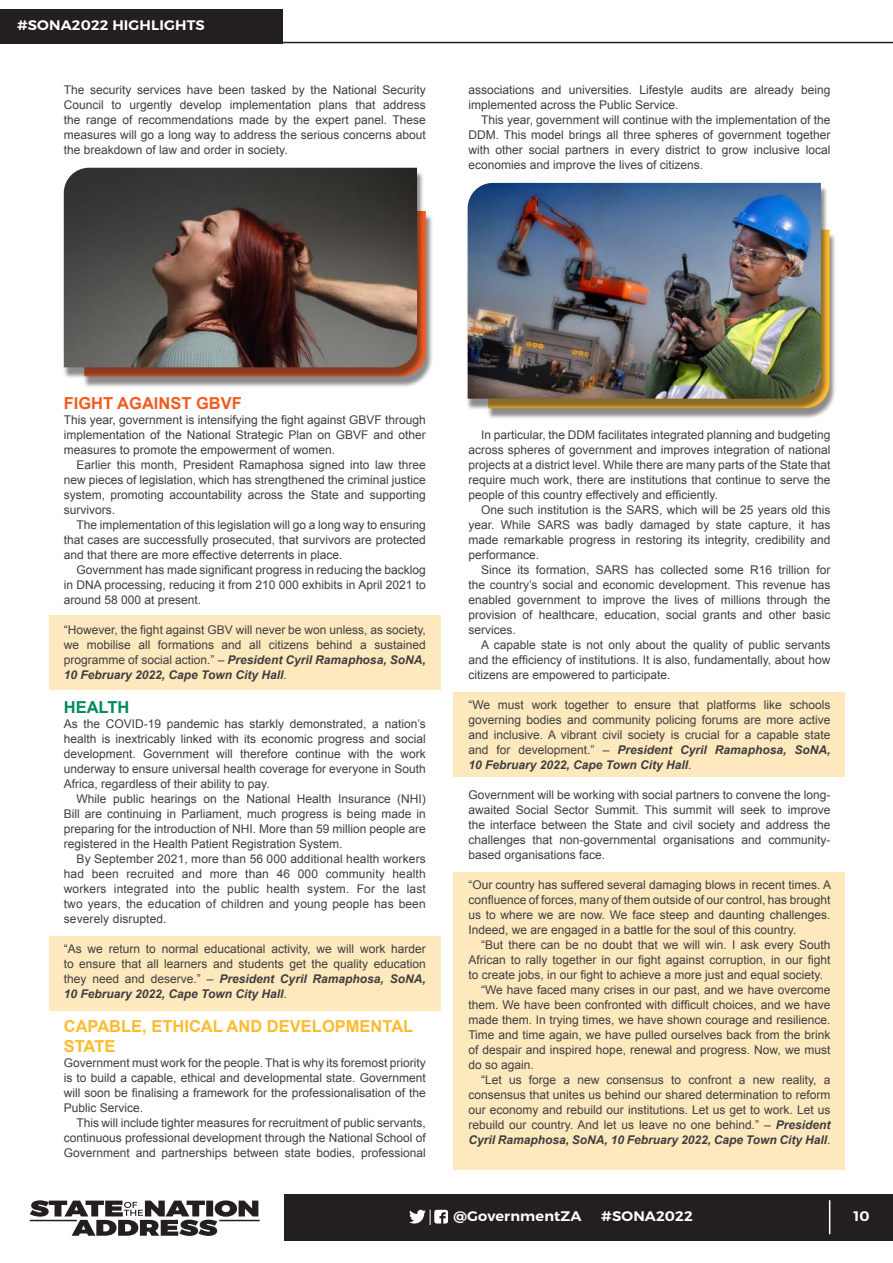
<style>
.page{position:relative;width:893px;height:1263px;background:#fff}
.page>*{position:absolute;margin:0;border:0;box-sizing:border-box;transform-origin:0 0}
.t1{font:700 16.5px/19.8px "Arial";color:#fdbb2e}
.t2{font:700 16.5px "Arial";color:#f25b21}
.t3{font:700 16.5px "Arial";color:#008a5e}
.t4{font:13.8px "Trueno S Bd";letter-spacing:.01em;color:#fff;scale:1.05 1}
.t5{font:12px/15px "Arial";color:#3e3e3f;text-align:justify}
.s1{font-weight:700;font-style:italic}
</style>
<div class="page">
<div style="left:284px;top:1194px;width:609px;height:47px;background:#231f20"></div>
<svg style="left:409px;top:1210px;width:39px;height:15px"></svg>
<hr style="left:219px;top:1220px;width:41px;height:1px;background:#231f20">
<svg style="left:30px;top:1200px;width:228px;height:36px"></svg>
<hr style="left:829px;top:1200px;width:1px;height:34px;background:#fff">
<div style="left:0;top:9px;width:283px;height:34px;background:#231f20"></div>
<hr style="left:0;top:42px;width:893px;height:1px;background:#231f20">
<div style="left:49px;top:616px;width:392px;height:74px;background:#fee8be"></div>
<div style="left:453px;top:693px;width:392px;height:84px;background:#fee8be"></div>
<div style="left:453px;top:872px;width:392px;height:297px;background:#fee8be"></div>
<div style="left:49px;top:937px;width:392px;height:74px;background:#fee8be"></div>
<div style="left:83px;top:215px;width:350px;height:173px;background:#231f20;opacity:.52"></div>
<div style="left:63px;top:171px;width:361px;height:208px;background:#231f20;opacity:.52"></div>
<img style="left:64px;top:168px;width:353px;height:199px">
<div style="left:487px;top:233px;width:350px;height:187px;background:#231f20;opacity:.52"></div>
<div style="left:467px;top:187px;width:361px;height:223px;background:#231f20;opacity:.52"></div>
<img style="left:468px;top:183px;width:353px;height:216px">
<p class="t4" style="left:17px;top:17px;width:180px">#SONA2022 HIGHLIGHTS</p>
<p class="t5" style="left:64px;top:82px;width:364px">The security services have been tasked by the National Security Council to urgently develop implementation plans that address the range of recommendations made by the expert panel. These measures will go a long way to address the serious concerns about the breakdown of law and order in society.</p>
<p class="t5" style="left:468px;top:82px;width:364px">associations and universities. Lifestyle audits are already being implemented across the Public Service.</p>
<p class="t5" style="left:468px;top:112px;width:364px;text-indent:13px">This year, government will continue with the implementation of the DDM. This model brings all three spheres of government together with other social partners in every district to grow inclusive local economies and improve the lives of citizens.</p>
<p class="t2" style="left:64px;top:392px;width:180px">FIGHT AGAINST GBVF</p>
<p class="t5" style="left:64px;top:412px;width:364px">This year, government is intensifying the fight against GBVF through implementation of the National Strategic Plan on GBVF and other measures to promote the empowerment of women.</p>
<p class="t5" style="left:64px;top:457px;width:364px;text-indent:13px">Earlier this month, President Ramaphosa signed into law three new pieces of legislation, which has strengthened the criminal justice system, promoting accountability across the State and supporting survivors.</p>
<p class="t5" style="left:64px;top:517px;width:364px;text-indent:13px">The implementation of this legislation will go a long way to ensuring that cases are successfully prosecuted, that survivors are protected and that there are more effective deterrents in place.</p>
<p class="t5" style="left:64px;top:562px;width:364px;text-indent:13px">Government has made significant progress in reducing the backlog in DNA processing, reducing it from 210 000 exhibits in April 2021 to around 58 000 at present.</p>
<p class="t5" style="left:64px;top:622px;width:364px">“However, the fight against GBV will never be won unless, as society, we mobilise all formations and all citizens behind a sustained programme of social action.” – <span class="s1">President Cyril Ramaphosa, SoNA, 10 February 2022, Cape Town City Hall</span>.</p>
<p class="t3" style="left:64px;top:696px;width:67px">HEALTH</p>
<p class="t5" style="left:64px;top:716px;width:364px">As the COVID-19 pandemic has starkly demonstrated, a nation’s health is inextricably linked with its economic progress and social development. Government will therefore continue with the work underway to ensure universal health coverage for everyone in South Africa, regardless of their ability to pay.</p>
<p class="t5" style="left:64px;top:791px;width:364px;text-indent:13px">While public hearings on the National Health Insurance (NHI)<br>Bill are continuing in Parliament, much progress is being made in preparing for the introduction of NHI. More than 59 million people are registered in the Health Patient Registration System.</p>
<p class="t5" style="left:64px;top:851px;width:364px;text-indent:13px">By September 2021, more than 56 000 additional health workers had been recruited and more than 46 000 community health workers integrated into the public health system. For the last two years, the education of children and young people has been severely disrupted.</p>
<p class="t5" style="left:64px;top:941px;width:364px">“As we return to normal educational activity, we will work harder to ensure that all learners and students get the quality education they need and deserve.” – <span class="s1">President Cyril Ramaphosa, SoNA, 10 February 2022, Cape Town City Hall</span>.</p>
<p class="t1" style="left:64px;top:1017px;width:351px">CAPABLE, ETHICAL AND DEVELOPMENTAL<br>STATE</p>
<p class="t5" style="left:64px;top:1055px;width:364px">Government must work for the people. That is why its foremost priority is to build a capable, ethical and developmental state. Government will soon be finalising a framework for the professionalisation of the Public Service.</p>
<p class="t5" style="left:64px;top:1115px;width:364px;text-indent:13px">This will include tighter measures for recruitment of public servants, continuous professional development through the National School of Government and partnerships between state bodies, professional</p>
<p class="t5" style="left:468px;top:427px;width:364px;text-indent:13px">In particular, the DDM facilitates integrated planning and budgeting across spheres of government and improves integration of national projects at a district level. While there are many parts of the State that require much work, there are institutions that continue to serve the people of this country effectively and efficiently.</p>
<p class="t5" style="left:468px;top:502px;width:364px;text-indent:13px">One such institution is the SARS, which will be 25 years old this year. While SARS was badly damaged by state capture, it has made remarkable progress in restoring its integrity, credibility and performance.</p>
<p class="t5" style="left:468px;top:562px;width:364px;text-indent:13px">Since its formation, SARS has collected some R16 trillion for the country’s social and economic development. This revenue has enabled government to improve the lives of millions through the provision of healthcare, education, social grants and other basic services.</p>
<p class="t5" style="left:468px;top:637px;width:364px;text-indent:13px">A capable state is not only about the quality of public servants and the efficiency of institutions. It is also, fundamentally, about how citizens are empowered to participate.</p>
<p class="t5" style="left:468px;top:697px;width:364px">“We must work together to ensure that platforms like schools governing bodies and community policing forums are more active and inclusive. A vibrant civil society is crucial for a capable state and for development.” – <span class="s1">President Cyril Ramaphosa, SoNA, 10 February 2022, Cape Town City Hall</span>.</p>
<p class="t5" style="left:468px;top:787px;width:364px">Government will be working with social partners to convene the long&shy;awaited Social Sector Summit. This summit will seek to improve the interface between the State and civil society and address the challenges that non-governmental organisations and community&shy;based organisations face.</p>
<p class="t5" style="left:468px;top:877px;width:364px">“Our country has suffered several damaging blows in recent times. A confluence of forces, many of them outside of our control, has brought us to where we are now. We face steep and daunting challenges.<br>Indeed, we are engaged in a battle for the soul of this country.</p>
<p class="t5" style="left:468px;top:937px;width:364px;text-indent:13px">“But there can be no doubt that we will win. I ask every South African to rally together in our fight against corruption, in our fight to create jobs, in our fight to achieve a more just and equal society.</p>
<p class="t5" style="left:468px;top:982px;width:364px;text-indent:13px">“We have faced many crises in our past, and we have overcome them. We have been confronted with difficult choices, and we have made them. In trying times, we have shown courage and resilience.<br>Time and time again, we have pulled ourselves back from the brink of despair and inspired hope, renewal and progress. Now, we must do so again.</p>
<p class="t5" style="left:468px;top:1072px;width:364px;text-indent:13px">“Let us forge a new consensus to confront a new reality, a consensus that unites us behind our shared determination to reform our economy and rebuild our institutions. Let us get to work. Let us rebuild our country. And let us leave no one behind.” – <span class="s1">President Cyril Ramaphosa, SoNA, 10 February 2022, Cape Town City Hall</span>.</p>
<p class="t4" style="left:454px;top:1208px;width:123px">@GovernmentZA</p>
<p class="t4" style="left:601px;top:1208px;width:89px">#SONA2022</p>
<p class="t4" style="left:853px;top:1208px;width:17px">10</p>
</div>
